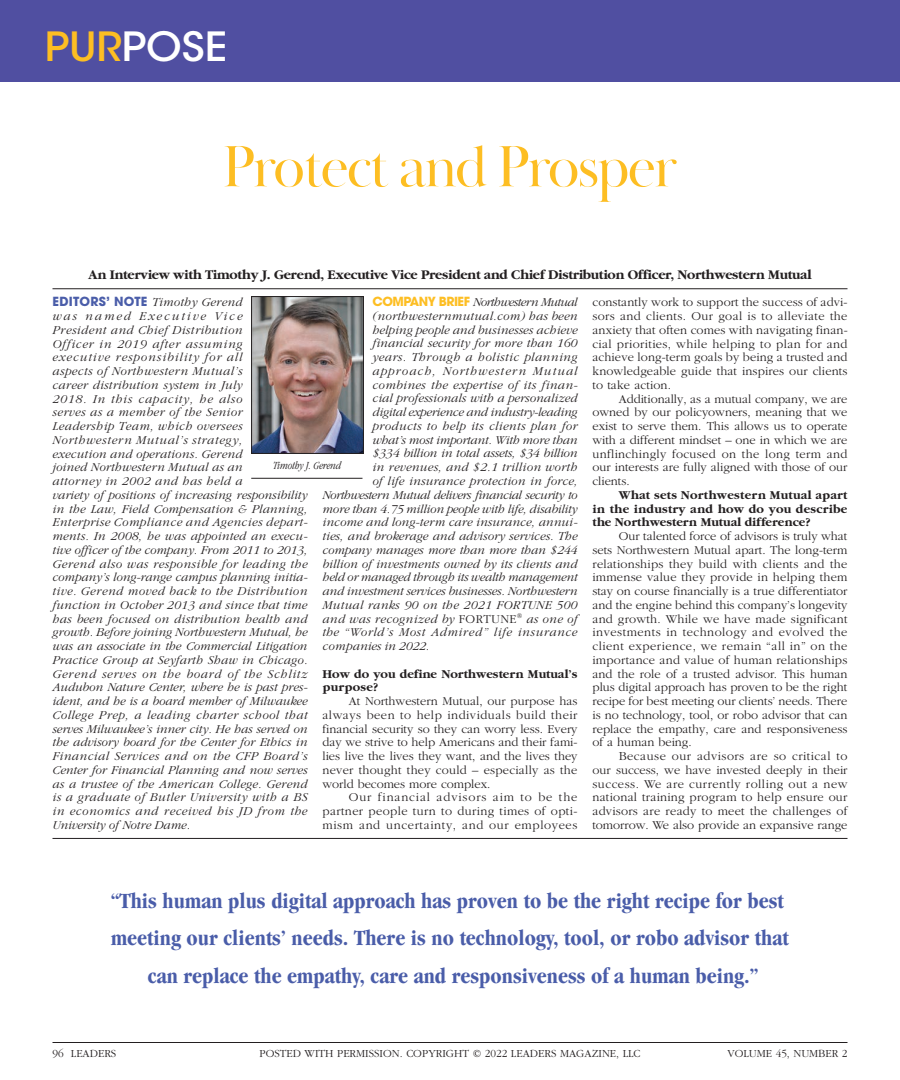
<style>
.page{position:relative;width:900px;height:1080px;background:#fff}
.page>*{position:absolute;margin:0;border:0;box-sizing:border-box;transform-origin:0 0}
.t1{font:60px "Baskerville Poster PT";letter-spacing:-.04em;color:#fdbe23}
.t2{font:500 40px "ITC Avant Garde Std";color:#fff;scale:1.05 1}
.t3{font:700 condensed 22.5px/37.5px "Garamond";color:#4a5da9;text-align:center}
.t4{font:700 13.75px "Garamond";letter-spacing:-.02em;color:#231f20}
.t5{font:italic 300 12.5px/13.8px "Garamond";letter-spacing:.02em;color:#231f20}
.t6{font:300 12.5px/13.8px "Garamond";letter-spacing:.01em;color:#231f20;text-align:justify}
.t7{font:italic 300 12.5px "Garamond";letter-spacing:-.01em;color:#231f20}
.t8{font:700 12.5px/13.8px "Garamond";color:#231f20}
.t9{font:italic 300 12.5px "Garamond";letter-spacing:-.03em;color:#231f20}
.t10{font:italic 300 12.5px "Garamond";letter-spacing:-.015em;color:#231f20}
.t11{font:italic 300 12.5px "Garamond";letter-spacing:.05em;color:#231f20}
.t12{font:italic 300 12.5px "Garamond";letter-spacing:-.005em;color:#231f20}
.t13{font:italic 300 12.5px "Garamond";letter-spacing:-.04em;color:#231f20}
.t14{font:italic 300 12.5px "Garamond";letter-spacing:.04em;color:#231f20}
.t15{font:italic 300 12.5px "Garamond";letter-spacing:.09em;color:#231f20}
.t16{font:300 11.25px "Garamond";color:#231f20}
.t17{font:italic 300 condensed 11.25px "Garamond";color:#231f20}
.s1{color:#fdbe23}
.s2{font-family:"ITC Avant Garde Pro";font-weight:700;font-style:normal;color:#4a5da9}
.s3{font-family:"ITC Avant Garde Pro";font-weight:700;font-style:normal;color:#fdbe23}
.s4{font-style:normal}
</style>
<div class="page">
<div style="left:0;top:0;width:900px;height:81px;background:#504fa1"></div>
<hr style="left:52px;top:288px;width:796px;height:1px;background:#231f20">
<img style="left:253px;top:298px;width:109px;height:154px">
<div style="left:251px;top:296px;width:113px;height:158px;border:1px solid #231f20"></div>
<hr style="left:251px;top:478px;width:111px;height:1px;background:#231f20">
<hr style="left:52px;top:838px;width:796px;height:1px;background:#231f20">
<hr style="left:52px;top:1042px;width:796px;height:1px;background:#231f20">
<h2 class="t2" style="left:45px;top:22px;width:175px"><span class="s1">PUR</span>POSE</h2>
<h1 class="t1" style="left:222px;top:130px;width:457px">Protect and Prosper</h1>
<p class="t4" style="left:89px;top:267px;width:724px">An Interview with Timothy J. Gerend, Executive Vice President and Chief Distribution Officer, Northwestern Mutual</p>
<p class="t5" style="left:52px;top:296px;width:257px"><span class="s2">EDITORS’ NOTE</span> Timothy Gerend<br>was named Executive Vice<br>President and Chief Distribution<br>Officer in 2019 after assuming<br>executive responsibility for all<br>aspects of Northwestern Mutual’s<br>career distribution system in July<br>2018. In this capacity, he also<br>serves as a member of the Senior Leadership Team, which oversees Northwestern Mutual’s strategy,<br>execution and operations. Gerend<br>joined Northwestern Mutual as an<br>attorney in 2002 and has held a<br>variety of positions of increasing responsibility in the Law, Field Compensation &amp; Planning, Enterprise Compliance and Agencies depart&shy;ments. In 2008, he was appointed an execu&shy;tive officer of the company. From 2011 to 2013, Gerend also was responsible for leading the company’s long-range campus planning initia&shy;tive. Gerend moved back to the Distribution function in October 2013 and since that time has been focused on distribution health and growth. Before joining Northwestern Mutual, he was an associate in the Commercial Litigation Practice Group at Seyfarth Shaw in Chicago.<br>Gerend serves on the board of the Schlitz Audubon Nature Center, where he is past pres&shy;ident, and he is a board member of Milwaukee College Prep, a leading charter school that serves Milwaukee’s inner city. He has served on the advisory board for the Center for Ethics in Financial Services and on the CFP Board’s Center for Financial Planning and now serves as a trustee of the American College. Gerend is a graduate of Butler University with a BS in economics and received his JD from the University of Notre Dame.</p>
<p class="t13" style="left:372px;top:296px;width:207px"><span class="s3">COMPANY BRIEF</span> Northwestern Mutual</p>
<p class="t5" style="left:372px;top:309px;width:207px">(northwesternmutual.com) has been</p>
<p class="t5" style="left:372px;top:323px;width:207px">helping people and businesses achieve</p>
<p class="t5" style="left:372px;top:337px;width:206px">financial security for more than 160</p>
<p class="t14" style="left:372px;top:351px;width:207px">years. Through a holistic planning</p>
<p class="t15" style="left:372px;top:365px;width:207px">approach, Northwestern Mutual</p>
<p class="t5" style="left:372px;top:378px;width:207px">combines the expertise of its finan-</p>
<p class="t5" style="left:372px;top:392px;width:207px">cial professionals with a personalized</p>
<p class="t7" style="left:372px;top:406px;width:207px">digital experience and industry-leading</p>
<p class="t5" style="left:372px;top:419px;width:206px">products to help its clients plan for</p>
<p class="t7" style="left:372px;top:433px;width:207px">what’s most important. With more than</p>
<p class="t7" style="left:372px;top:447px;width:206px">$334 billion in total assets, $34 billion</p>
<p class="t5" style="left:372px;top:461px;width:206px">in revenues, and $2.1 trillion worth</p>
<p class="t5" style="left:372px;top:474px;width:207px">of life insurance protection in force,</p>
<p class="t9" style="left:322px;top:488px;width:257px">Northwestern Mutual delivers financial security to</p>
<p class="t7" style="left:322px;top:502px;width:257px">more than 4.75 million people with life, disability</p>
<p class="t5" style="left:322px;top:516px;width:257px">income and long-term care insurance, annui-</p>
<p class="t5" style="left:322px;top:529px;width:257px">ties, and brokerage and advisory services. The</p>
<p class="t12" style="left:322px;top:543px;width:257px">company manages more than more than $244</p>
<p class="t5" style="left:322px;top:557px;width:256px">billion of investments owned by its clients and</p>
<p class="t10" style="left:322px;top:571px;width:257px">held or managed through its wealth management</p>
<p class="t7" style="left:322px;top:585px;width:256px">and investment services businesses. Northwestern</p>
<p class="t5" style="left:322px;top:598px;width:256px">Mutual ranks 90 on the 2021 FORTUNE 500</p>
<p class="t5" style="left:322px;top:612px;width:256px">and was recognized by <span class="s4">FORTUNE</span><sup>®</sup> as one of</p>
<p class="t11" style="left:322px;top:626px;width:256px">the “World’s Most Admired” life insurance</p>
<p class="t7" style="left:322px;top:640px;width:108px">companies in 2022.</p>
<p class="t8" style="left:322px;top:667px;width:256px">How do you define Northwestern Mutual’s purpose?</p>
<p class="t6" style="left:322px;top:694px;width:257px;text-indent:26px">At Northwestern Mutual, our purpose has always been to help individuals build their financial security so they can worry less. Every day we strive to help Americans and their fami&shy;lies live the lives they want, and the lives they never thought they could – especially as the world becomes more complex.</p>
<p class="t6" style="left:322px;top:791px;width:256px;text-indent:26px">Our financial advisors aim to be the partner people turn to during times of opti&shy;mism and uncertainty, and our employees</p>
<p class="t17" style="left:273px;top:460px;width:69px">Timothy J. Gerend</p>
<p class="t6" style="left:592px;top:296px;width:257px">constantly work to support the success of advi&shy;sors and clients. Our goal is to alleviate the anxiety that often comes with navigating finan&shy;cial priorities, while helping to plan for and achieve long-term goals by being a trusted and knowledgeable guide that inspires our clients to take action.</p>
<p class="t6" style="left:592px;top:392px;width:257px;text-indent:26px">Additionally, as a mutual company, we are owned by our policyowners, meaning that we exist to serve them. This allows us to operate with a different mindset – one in which we are unflinchingly focused on the long term and our interests are fully aligned with those of our clients.</p>
<p class="t8" style="left:592px;top:488px;width:257px;text-align:justify;text-indent:26px">What sets Northwestern Mutual apart in the industry and how do you describe the Northwestern Mutual difference?</p>
<p class="t6" style="left:592px;top:529px;width:257px;text-indent:26px">Our talented force of advisors is truly what sets Northwestern Mutual apart. The long-term relationships they build with clients and the immense value they provide in helping them stay on course financially is a true differentiator and the engine behind this company’s longevity and growth. While we have made significant investments in technology and evolved the client experience, we remain “all in” on the importance and value of human relationships and the role of a trusted advisor. This human plus digital approach has proven to be the right recipe for best meeting our clients’ needs. There is no technology, tool, or robo advisor that can replace the empathy, care and responsiveness of a human being.</p>
<p class="t6" style="left:592px;top:749px;width:257px;text-indent:26px">Because our advisors are so critical to our success, we have invested deeply in their success. We are currently rolling out a new national training program to help ensure our advisors are ready to meet the challenges of tomorrow. We also provide an expansive range</p>
<h3 class="t3" style="left:111px;top:882px;width:679px">“This human plus digital approach has proven to be the right recipe for best meeting our clients’ needs. There is no technology, tool, or robo advisor that can replace the empathy, care and responsiveness of a human being.”</h3>
<p class="t16" style="left:52px;top:1048px;width:65px">96 LEADERS</p>
<p class="t16" style="left:259px;top:1048px;width:383px">POSTED WITH PERMISSION. COPYRIGHT © 2022 LEADERS MAGAZINE, LLC</p>
<p class="t16" style="left:728px;top:1048px;width:121px">VOLUME 45, NUMBER 2</p>
</div>
